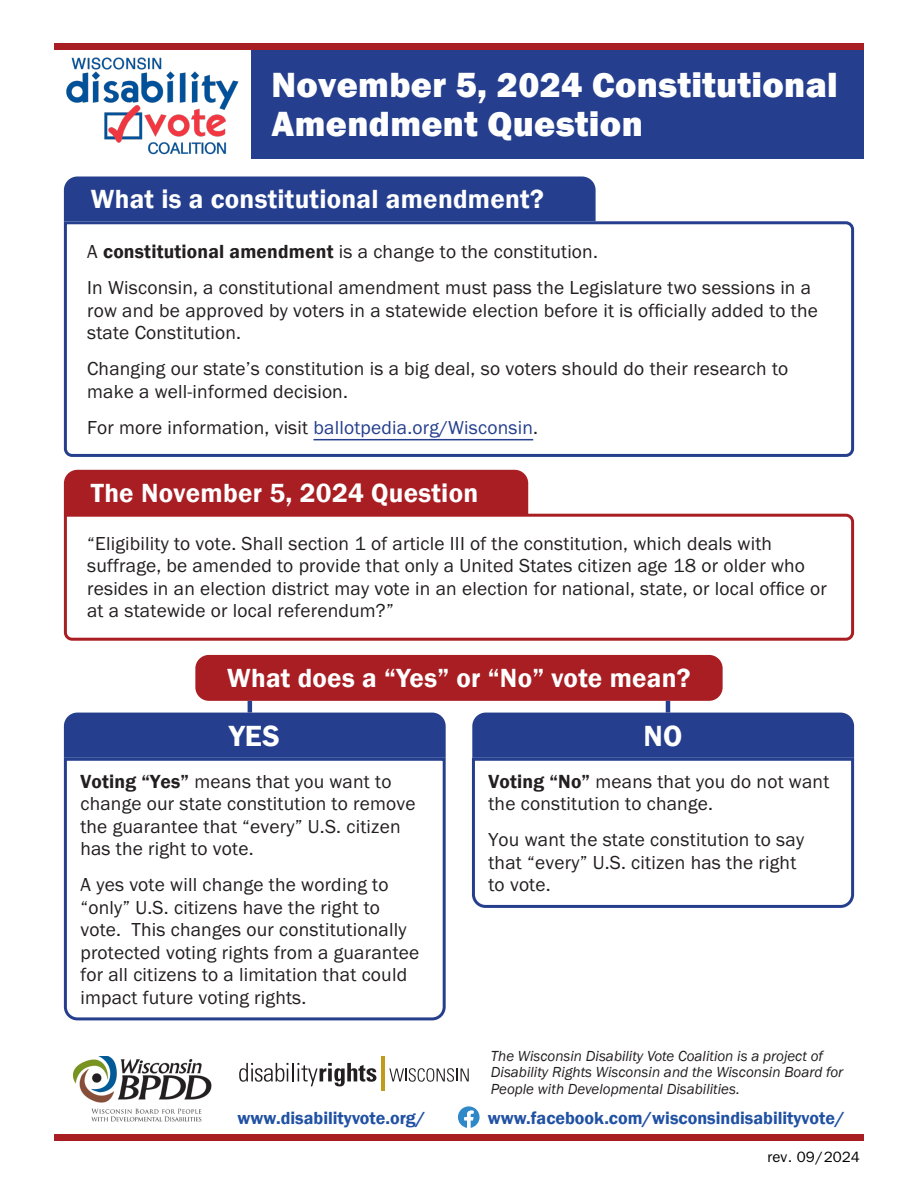
<style>
.page{position:relative;width:918px;height:1188px;background:#fff}
.page>*{position:absolute;margin:0;border:0;box-sizing:border-box;transform-origin:0 0}
.t1{font:800 36px/39px "Franklin Gothic";letter-spacing:.01em;color:#fff}
.t2{font:600 30px "Franklin Gothic";color:#fff}
.t3{font:600 27px "Franklin Gothic";letter-spacing:.01em;color:#fff}
.t4{font:19.5px/22.5px "Franklin Gothic URW Boo";letter-spacing:.01em;color:#231f20}
.t5{font:600 18px "Franklin Gothic";color:#2051a3}
.t6{font:italic 15px/16.5px "Franklin Gothic";color:#231f20}
.t7{font:15px "Franklin Gothic";color:#000}
.s1{font-family:"Franklin Gothic";font-weight:600}
.s2{color:#253f8e}
</style>
<div class="page">
<div style="left:251px;top:49px;width:613px;height:110px;background:#253f8e"></div>
<img style="left:66px;top:57px;width:173px;height:98px">
<div style="left:54px;top:43px;width:810px;height:7px;background:#a81e23"></div>
<svg style="left:63px;top:220px;width:792px;height:237px"></svg>
<div style="left:64px;top:177px;width:532px;height:44px;background:#253f8e"></div>
<svg style="left:63px;top:512px;width:792px;height:129px"></svg>
<div style="left:64px;top:470px;width:464px;height:44px;background:#a81e23"></div>
<div style="left:195px;top:655px;width:528px;height:46px;background:#a81e23;border-radius:14px"></div>
<svg style="left:63px;top:756px;width:383px;height:265px"></svg>
<div style="left:64px;top:713px;width:382px;height:45px;background:#253f8e"></div>
<svg style="left:471px;top:756px;width:384px;height:152px"></svg>
<div style="left:472px;top:713px;width:382px;height:45px;background:#253f8e"></div>
<hr style="left:248px;top:701px;width:4px;height:12px;background:#253f8e">
<hr style="left:666px;top:701px;width:4px;height:12px;background:#253f8e">
<svg style="left:239px;top:1063px;width:137px;height:23px"></svg>
<svg style="left:389px;top:1068px;width:80px;height:14px"></svg>
<hr style="left:382px;top:1056px;width:3px;height:35px;background:#c09b1c">
<img style="left:73px;top:1056px;width:139px;height:66px">
<svg style="left:458px;top:1106px;width:22px;height:22px"></svg>
<div style="left:54px;top:1134px;width:810px;height:7px;background:#a81e23"></div>
<h1 class="t1" style="left:271px;top:65px;width:568px">November 5, 2024 Constitutional<br>Amendment Question</h1>
<h2 class="t3" style="left:91px;top:183px;width:454px">What is a constitutional amendment?</h2>
<p class="t4" style="left:87px;top:240px;width:512px">A <span class="s1">constitutional amendment</span> is a change to the constitution.</p>
<p class="t4" style="left:87px;top:276px;width:732px">In Wisconsin, a constitutional amendment must pass the Legislature two sessions in a row and be approved by voters in a statewide election before it is officially added to the state Constitution.</p>
<p class="t4" style="left:87px;top:357px;width:703px">Changing our state’s constitution is a big deal, so voters should do their research to make a well-informed decision.</p>
<p class="t4" style="left:87px;top:416px;width:452px">For more information, visit <span class="s2">ballotpedia.org/Wisconsin</span>.</p>
<h2 class="t3" style="left:91px;top:476px;width:389px">The November 5, 2024 Question</h2>
<p class="t4" style="left:87px;top:532px;width:741px">“Eligibility to vote. Shall section 1 of article III of the constitution, which deals with suffrage, be amended to provide that only a United States citizen age 18 or older who resides in an election district may vote in an election for national, state, or local office or at a statewide or local referendum?”</p>
<h2 class="t3" style="left:227px;top:662px;width:465px">What does a “Yes” or “No” vote mean?</h2>
<h3 class="t2" style="left:229px;top:717px;width:52px">YES</h3>
<p class="t4" style="left:80px;top:770px;width:337px"><span class="s1">Voting “Yes”</span> means that you want to change our state constitution to remove the guarantee that “every” U.S. citizen has the right to vote.</p>
<p class="t4" style="left:80px;top:873px;width:340px">A yes vote will change the wording to “only” U.S. citizens have the right to vote. This changes our constitutionally protected voting rights from a guarantee for all citizens to a limitation that could impact future voting rights.</p>
<h3 class="t2" style="left:643px;top:717px;width:40px">NO</h3>
<p class="t4" style="left:488px;top:770px;width:342px"><span class="s1">Voting “No”</span> means that you do not want the constitution to change.</p>
<p class="t4" style="left:488px;top:828px;width:317px">You want the state constitution to say that “every” U.S. citizen has the right to vote.</p>
<p class="t6" style="left:491px;top:1048px;width:354px">The Wisconsin Disability Vote Coalition is a project of<br>Disability Rights Wisconsin and the Wisconsin Board for<br>People with Developmental Disabilities.</p>
<p class="t5" style="left:238px;top:1106px;width:189px">www.disabilityvote.org/</p>
<p class="t5" style="left:488px;top:1106px;width:358px">www.facebook.com/wisconsindisabilityvote/</p>
<p class="t7" style="left:767px;top:1148px;width:94px">rev. 09/2024</p>
</div>
